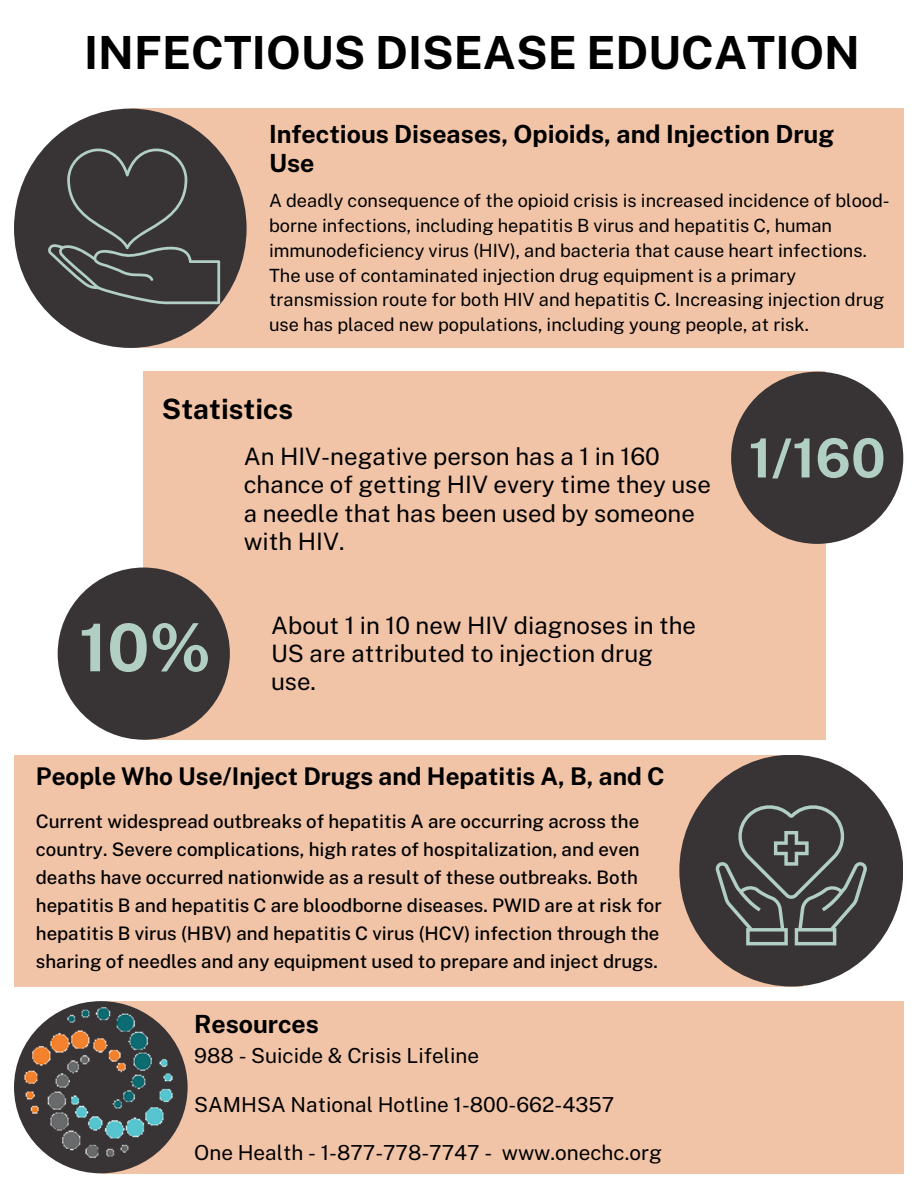
<style>
.page{position:relative;width:918px;height:1188px;background:#fff}
.page>*{position:absolute;margin:0;border:0;box-sizing:border-box;transform-origin:0 0}
.t1{font:700 65.85px "Public Sans";color:#b2cfc4}
.t2{font:700 54px "Public Sans";color:#b2cfc4}
.t3{font:700 45.75px "Public Sans";color:#000}
.t4{font:700 28.05px "Public Sans";color:#000}
.t5{font:700 25.05px/29.2px "Public Sans";color:#000}
.t6{font:700 24.45px "Public Sans";color:#000}
.t7{font:24px/28.2px "Public Sans";color:#000}
.t8{font:20.7px "Public Sans";color:#000}
.t9{font:500 18.6px/28.2px "Public Sans";color:#000}
.t10{font:18.15px/24.8px "Public Sans";color:#000}
</style>
<div class="page">
<div style="left:130px;top:109px;width:773px;height:239px;background:#f1c4a8"></div>
<div style="left:14px;top:109px;width:233px;height:239px;background:#383435;border-radius:50%"></div>
<div style="left:144px;top:372px;width:682px;height:368px;background:#f1c4a8"></div>
<div style="left:731px;top:372px;width:172px;height:172px;background:#383435;border-radius:50%"></div>
<div style="left:58px;top:568px;width:172px;height:172px;background:#383435;border-radius:50%"></div>
<div style="left:14px;top:755px;width:788px;height:232px;background:#f1c4a8"></div>
<div style="left:679px;top:755px;width:224px;height:232px;background:#383435;border-radius:50%"></div>
<div style="left:101px;top:1001px;width:802px;height:172px;background:#f1c4a8"></div>
<svg style="left:715px;top:805px;width:152px;height:140px"></svg>
<svg style="left:48px;top:147px;width:172px;height:157px"></svg>
<img style="left:14px;top:1001px;width:169px;height:166px">
<p class="t3" style="left:84px;top:26px;width:777px">INFECTIOUS DISEASE EDUCATION</p>
<p class="t5" style="left:269px;top:119px;width:566px">Infectious Diseases, Opioids, and Injection Drug<br>Use</p>
<p class="t10" style="left:269px;top:189px;width:622px">A deadly consequence of the opioid crisis is increased incidence of blood&shy;borne infections, including hepatitis B virus and hepatitis C, human immunodeficiency virus (HIV), and bacteria that cause heart infections.<br>The use of contaminated injection drug equipment is a primary transmission route for both HIV and hepatitis C. Increasing injection drug use has placed new populations, including young people, at risk.</p>
<p class="t4" style="left:162px;top:392px;width:133px">Statistics</p>
<p class="t7" style="left:244px;top:442px;width:469px">An HIV-negative person has a 1 in 160 chance of getting HIV every time they use a needle that has been used by someone with HIV.</p>
<p class="t1" style="left:79px;top:609px;width:134px">10%</p>
<p class="t7" style="left:271px;top:611px;width:427px">About 1 in 10 new HIV diagnoses in the<br>US are attributed to injection drug use.</p>
<p class="t6" style="left:36px;top:762px;width:630px">People Who Use/Inject Drugs and Hepatitis A, B, and C</p>
<p class="t9" style="left:36px;top:807px;width:627px">Current widespread outbreaks of hepatitis A are occurring across the country. Severe complications, high rates of hospitalization, and even deaths have occurred nationwide as a result of these outbreaks. Both hepatitis B and hepatitis C are bloodborne diseases. PWID are at risk for hepatitis B virus (HBV) and hepatitis C virus (HCV) infection through the sharing of needles and any equipment used to prepare and inject drugs.</p>
<p class="t5" style="left:194px;top:1009px;width:126px">Resources</p>
<p class="t8" style="left:194px;top:1043px;width:286px">988 - Suicide &amp; Crisis Lifeline</p>
<p class="t8" style="left:194px;top:1092px;width:421px">SAMHSA National Hotline 1-800-662-4357</p>
<p class="t8" style="left:194px;top:1141px;width:469px">One Health - 1-877-778-7747 - www.onechc.org</p>
<p class="t2" style="left:749px;top:426px;width:139px">1/160</p>
</div>
